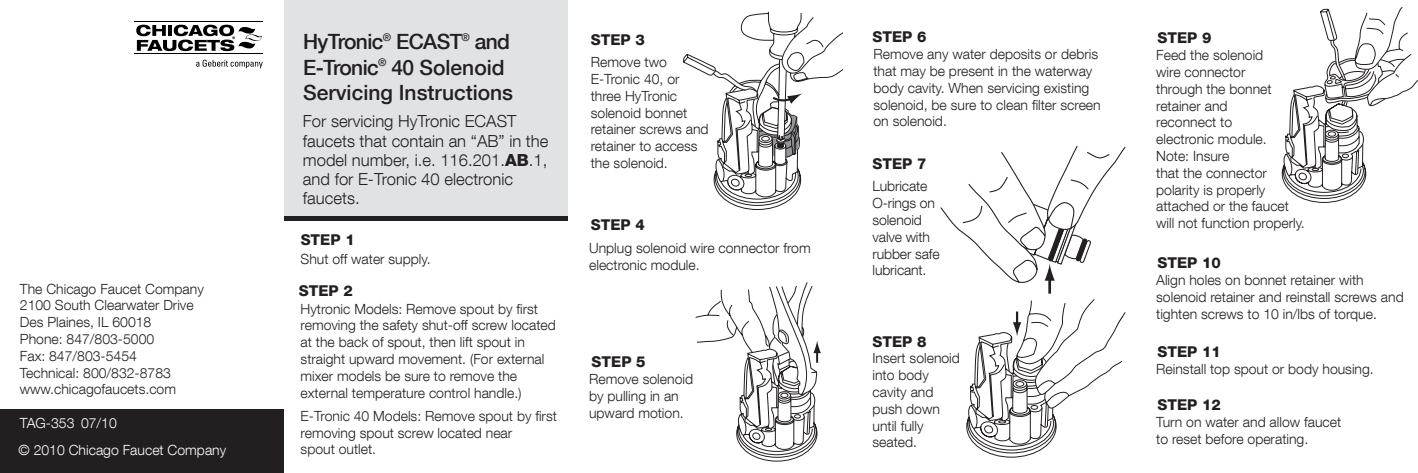
<style>
.page{position:relative;width:1418px;height:473px;background:#fff}
.page>*{position:absolute;margin:0;border:0;box-sizing:border-box;transform-origin:0 0}
.t1{font:500 21px/25.2px "Helvetica Neue LT Com";color:#231f20}
.t2{font:300 16.62px/19.2px "Helvetica Neue LT Com";color:#231f20;text-align:justify}
.t3{font:800 14.88px "Helvetica Neue LT Com";color:#231f20}
.t4{font:300 14px/16.8px "Helvetica Neue LT Com";color:#231f20}
.t5{font:300 14px "Helvetica Neue LT Com";color:#fff}
.s1{font-weight:800}
</style>
<div class="page">
<div style="left:0;top:410px;width:284px;height:62px;background:#231f20"></div>
<hr style="left:135px;top:53px;width:128px;height:1px;background:#000">
<hr style="left:135px;top:21px;width:128px;height:1px;background:#000">
<svg style="left:136px;top:25px;width:126px;height:26px"></svg>
<svg style="left:196px;top:60px;width:67px;height:8px"></svg>
<div style="left:284px;top:0;width:283px;height:218px;background:#e1e2e4"></div>
<hr style="left:284px;top:216px;width:283px;height:4px;background:#231f20">
<svg style="left:683px;top:12px;width:159px;height:198px"></svg>
<svg style="left:695px;top:282px;width:126px;height:179px"></svg>
<hr style="left:1048px;top:277px;width:3px;height:16px;background:#231f20">
<svg style="left:940px;top:146px;width:185px;height:140px"></svg>
<svg style="left:966px;top:299px;width:159px;height:158px"></svg>
<svg style="left:1281px;top:7px;width:137px;height:196px"></svg>
<p class="t4" style="left:20px;top:280px;width:185px">The Chicago Faucet Company</p>
<p class="t4" style="left:20px;top:296px;width:175px">2100 South Clearwater Drive</p>
<p class="t4" style="left:20px;top:313px;width:133px">Des Plaines, IL 60018</p>
<p class="t4" style="left:20px;top:330px;width:136px">Phone: 847/803-5000</p>
<p class="t4" style="left:20px;top:347px;width:118px">Fax: 847/803-5454</p>
<p class="t4" style="left:20px;top:364px;width:152px">Technical: 800/832-8783</p>
<p class="t4" style="left:20px;top:380px;width:158px">www.chicagofaucets.com</p>
<p class="t5" style="left:20px;top:414px;width:98px">TAG-353 07/10</p>
<p class="t5" style="left:19px;top:441px;width:209px">© 2010 Chicago Faucet Company</p>
<p class="t1" style="left:303px;top:29px;width:212px">HyTronic<sup>®</sup> ECAST<sup>®</sup> and<br>E-Tronic<sup>®</sup> 40 Solenoid<br>Servicing Instructions</p>
<p class="t2" style="left:303px;top:111px;width:215px">For servicing HyTronic ECAST</p>
<p class="t2" style="left:303px;top:131px;width:247px">faucets that contain an “AB” in the model number, i.e. 116.201.<span class="s1">AB</span>.1, and for E-Tronic 40 electronic</p>
<p class="t2" style="left:303px;top:188px;width:58px">faucets.</p>
<p class="t3" style="left:301px;top:231px;width:55px">STEP 1</p>
<p class="t4" style="left:301px;top:250px;width:131px">Shut off water supply.</p>
<p class="t3" style="left:299px;top:281px;width:55px">STEP 2</p>
<p class="t4" style="left:301px;top:300px;width:257px">Hytronic Models: Remove spout by first removing the safety shut-off screw located at the back of spout, then lift spout in straight upward movement. (For external mixer models be sure to remove the external temperature control handle.)</p>
<p class="t4" style="left:301px;top:407px;width:258px">E-Tronic 40 Models: Remove spout by first removing spout screw located near<br>spout outlet.</p>
<p class="t3" style="left:591px;top:31px;width:55px">STEP 3</p>
<p class="t4" style="left:591px;top:53px;width:77px">Remove two</p>
<p class="t4" style="left:591px;top:70px;width:90px">E-Tronic 40, or</p>
<p class="t4" style="left:591px;top:87px;width:88px">three HyTronic</p>
<p class="t4" style="left:591px;top:104px;width:98px">solenoid bonnet</p>
<p class="t4" style="left:591px;top:121px;width:119px">retainer screws and retainer to access the solenoid.</p>
<p class="t3" style="left:591px;top:216px;width:55px">STEP 4</p>
<p class="t4" style="left:589px;top:239px;width:223px">Unplug solenoid wire connector from electronic module.</p>
<p class="t3" style="left:591px;top:353px;width:55px">STEP 5</p>
<p class="t4" style="left:589px;top:370px;width:105px">Remove solenoid</p>
<p class="t4" style="left:589px;top:387px;width:91px">by pulling in an</p>
<p class="t4" style="left:589px;top:403px;width:96px">upward motion.</p>
<p class="t3" style="left:872px;top:28px;width:55px">STEP 6</p>
<p class="t4" style="left:873px;top:45px;width:229px">Remove any water deposits or debris that may be present in the waterway body cavity. When servicing existing solenoid, be sure to clean filter screen on solenoid.</p>
<p class="t3" style="left:872px;top:155px;width:55px">STEP 7</p>
<p class="t4" style="left:872px;top:177px;width:56px">Lubricate</p>
<p class="t4" style="left:872px;top:194px;width:64px">O-rings on</p>
<p class="t4" style="left:872px;top:211px;width:51px">solenoid</p>
<p class="t4" style="left:872px;top:228px;width:59px">valve with</p>
<p class="t4" style="left:872px;top:245px;width:69px">rubber safe</p>
<p class="t4" style="left:872px;top:261px;width:55px">lubricant.</p>
<p class="t3" style="left:872px;top:332px;width:55px">STEP 8</p>
<p class="t4" style="left:872px;top:349px;width:89px">Insert solenoid into body</p>
<p class="t4" style="left:872px;top:383px;width:69px">cavity and push down</p>
<p class="t4" style="left:872px;top:417px;width:53px">until fully seated.</p>
<p class="t3" style="left:1157px;top:29px;width:55px">STEP 9</p>
<p class="t4" style="left:1156px;top:46px;width:109px">Feed the solenoid</p>
<p class="t4" style="left:1156px;top:63px;width:91px">wire connector</p>
<p class="t4" style="left:1156px;top:80px;width:117px">through the bonnet</p>
<p class="t4" style="left:1156px;top:97px;width:73px">retainer and</p>
<p class="t4" style="left:1156px;top:114px;width:78px">reconnect to</p>
<p class="t4" style="left:1156px;top:130px;width:112px">electronic module.</p>
<p class="t4" style="left:1156px;top:147px;width:75px">Note: Insure</p>
<p class="t4" style="left:1156px;top:164px;width:112px">that the connector</p>
<p class="t4" style="left:1156px;top:181px;width:111px">polarity is properly</p>
<p class="t4" style="left:1156px;top:198px;width:134px">attached or the faucet</p>
<p class="t4" style="left:1156px;top:214px;width:150px">will not function properly.</p>
<p class="t3" style="left:1157px;top:254px;width:65px">STEP 10</p>
<p class="t4" style="left:1156px;top:271px;width:249px">Align holes on bonnet retainer with solenoid retainer and reinstall screws and tighten screws to 10 in/lbs of torque.</p>
<p class="t3" style="left:1157px;top:343px;width:65px">STEP 11</p>
<p class="t4" style="left:1156px;top:360px;width:219px">Reinstall top spout or body housing.</p>
<p class="t4" style="left:1156px;top:413px;width:186px">Turn on water and allow faucet to reset before operating.</p>
<p class="t3" style="left:1157px;top:395px;width:65px">STEP 12</p>
</div>
